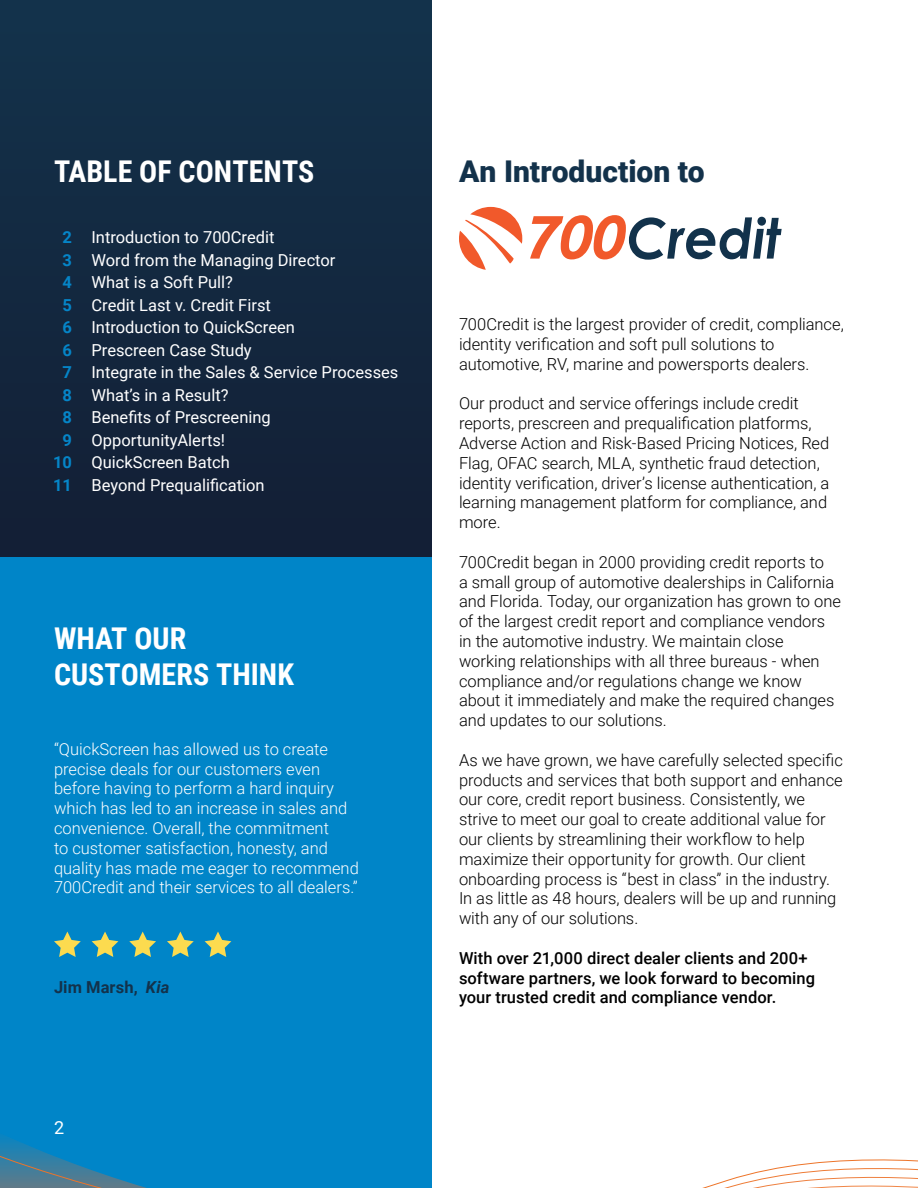
<style>
.page{position:relative;width:918px;height:1188px;background:#fff}
.page>*{position:absolute;margin:0;border:0;box-sizing:border-box;transform-origin:0 0}
.t1{font:700 30px/36px "Roboto Condensed";color:#fff}
.t2{font:900 30px "Roboto";color:#13324b}
.t3{font:18px "Roboto";color:#fff}
.t4{font:300 16.5px/19.8px "Roboto";letter-spacing:-.005em;color:#000}
.t5{font:300 16.5px/19.8px "Roboto";color:#fff}
.t6{font:16.5px/22.5px "Roboto";color:#fff}
.t7{font:500 16.5px/19.8px "Roboto";letter-spacing:.005em;color:#000}
.t8{font:700 16.5px/22.5px "Roboto";color:#0585c8;text-align:center}
.t9{font:700 16.5px "Roboto";letter-spacing:.005em;color:#13324b}
.s1{font-style:italic}
</style>
<div class="page">
<div style="left:0;top:538px;width:432px;height:650px;background:#0085c8"></div>
<div style="left:0;top:0;width:432px;height:556px;background:#132840"></div>
<svg style="left:0;top:1137px;width:918px;height:51px"></svg>
<svg style="left:459px;top:207px;width:63px;height:63px"></svg>
<svg style="left:530px;top:215px;width:252px;height:45px"></svg>
<svg style="left:54px;top:932px;width:27px;height:25px"></svg>
<svg style="left:92px;top:932px;width:26px;height:25px"></svg>
<svg style="left:129px;top:932px;width:27px;height:25px"></svg>
<svg style="left:167px;top:932px;width:27px;height:25px"></svg>
<svg style="left:205px;top:932px;width:26px;height:25px"></svg>
<h1 class="t1" style="left:54px;top:152px;width:262px">TABLE OF CONTENTS</h1>
<h1 class="t2" style="left:459px;top:150px;width:247px">An Introduction to</h1>
<p class="t8" style="left:53px;top:225px;width:20px">2<br>3<br>4<br>5<br>6<br>6<br>7<br>8<br>8<br>9<br>10<br>11</p>
<p class="t6" style="left:92px;top:225px;width:308px">Introduction to 700Credit<br>Word from the Managing Director<br>What is a Soft Pull?<br>Credit Last v. Credit First<br>Introduction to QuickScreen<br>Prescreen Case Study<br>Integrate in the Sales &amp; Service Processes<br>What’s in a Result?<br>Benefits of Prescreening<br>OpportunityAlerts!<br>QuickScreen Batch<br>Beyond Prequalification</p>
<h1 class="t1" style="left:54px;top:619px;width:242px">WHAT OUR<br>CUSTOMERS THINK</h1>
<p class="t5" style="left:54px;top:738px;width:306px">“QuickScreen has allowed us to create precise deals for our customers even before having to perform a hard inquiry which has led to an increase in sales and convenience. Overall, the commitment<br>to customer satisfaction, honesty, and quality has made me eager to recommend 700Credit and their services to all dealers.”</p>
<p class="t9" style="left:54px;top:976px;width:117px">Jim Marsh, <span class="s1">Kia</span></p>
<p class="t3" style="left:54px;top:1115px;width:12px">2</p>
<p class="t4" style="left:459px;top:314px;width:386px">700Credit is the largest provider of credit, compliance, identity verification and soft pull solutions to automotive, RV, marine and powersports dealers.</p>
<p class="t4" style="left:459px;top:393px;width:372px">Our product and service offerings include credit reports, prescreen and prequalification platforms, Adverse Action and Risk-Based Pricing Notices, Red Flag, OFAC search, MLA, synthetic fraud detection, identity verification, driver’s license authentication, a learning management platform for compliance, and more.</p>
<p class="t4" style="left:459px;top:552px;width:383px">700Credit began in 2000 providing credit reports to<br>a small group of automotive dealerships in California and Florida. Today, our organization has grown to one of the largest credit report and compliance vendors in the automotive industry. We maintain close working relationships with all three bureaus - when compliance and/or regulations change we know about it immediately and make the required changes and updates to our solutions.</p>
<p class="t4" style="left:459px;top:750px;width:385px">As we have grown, we have carefully selected specific products and services that both support and enhance our core, credit report business. Consistently, we strive to meet our goal to create additional value for our clients by streamlining their workflow to help maximize their opportunity for growth. Our client onboarding process is “best in class” in the industry.<br>In as little as 48 hours, dealers will be up and running with any of our solutions.</p>
<p class="t7" style="left:459px;top:948px;width:358px">With over 21,000 direct dealer clients and 200+ software partners, we look forward to becoming your trusted credit and compliance vendor.</p>
</div>
